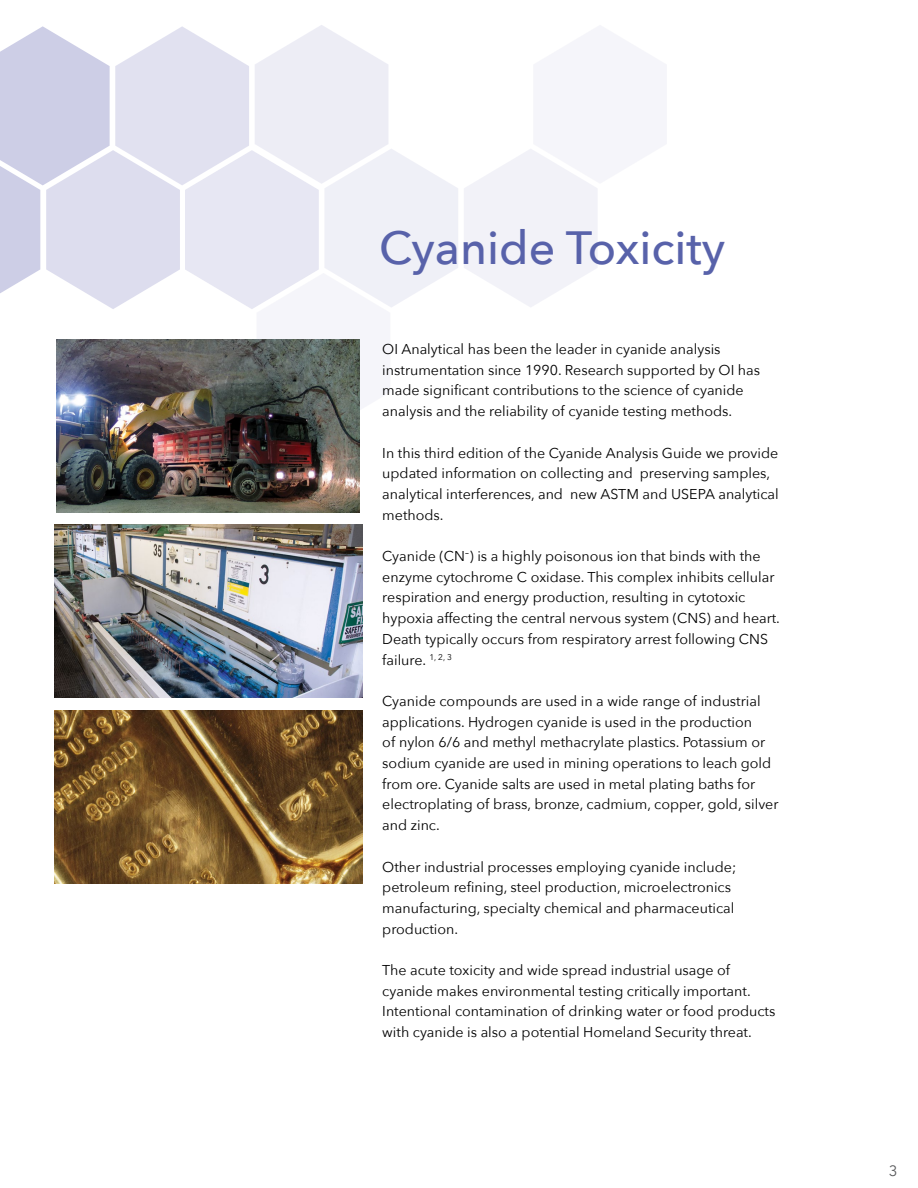
<style>
.page{position:relative;width:918px;height:1188px;background:#fff}
.page>*{position:absolute;margin:0;border:0;box-sizing:border-box;transform-origin:0 0}
.Seitenueberschrift_X{font:500 46.5px "Avenir Next";color:#5862aa}
.t1{font:15px "Avenir Next";color:#58595b}
.t2{font:14.25px/20.7px "Avenir Next";color:#000}
</style>
<div class="page">
<svg style="left:464px;top:149px;width:133px;height:158px"></svg>
<svg style="left:0;top:25px;width:458px;height:407px"></svg>
<img style="left:56px;top:340px;width:303px;height:173px">
<img style="left:54px;top:525px;width:309px;height:172px">
<img style="left:54px;top:711px;width:309px;height:173px">
<p class="Seitenueberschrift_X" style="left:379px;top:208px;width:347px">Cyanide Toxicity</p>
<p class="t2" style="left:382px;top:338px;width:379px">OI Analytical has been the leader in cyanide analysis instrumentation since 1990. Research supported by OI has made significant contributions to the science of cyanide analysis and the reliability of cyanide testing methods.</p>
<p class="t2" style="left:382px;top:442px;width:398px">In this third edition of the Cyanide Analysis Guide we provide updated information on collecting and preserving samples, analytical interferences, and new ASTM and USEPA analytical methods.</p>
<p class="t2" style="left:382px;top:545px;width:399px">Cyanide (CN-) is a highly poisonous ion that binds with the enzyme cytochrome C oxidase. This complex inhibits cellular respiration and energy production, resulting in cytotoxic hypoxia affecting the central nervous system (CNS) and heart.<br>Death typically occurs from respiratory arrest following CNS failure. <sup>1,</sup> <sup>2,</sup> <sup>3</sup></p>
<p class="t2" style="left:382px;top:690px;width:398px">Cyanide compounds are used in a wide range of industrial applications. Hydrogen cyanide is used in the production<br>of nylon 6/6 and methyl methacrylate plastics. Potassium or sodium cyanide are used in mining operations to leach gold from ore. Cyanide salts are used in metal plating baths for electroplating of brass, bronze, cadmium, copper, gold, silver and zinc.</p>
<p class="t2" style="left:382px;top:856px;width:355px">Other industrial processes employing cyanide include; petroleum refining, steel production, microelectronics manufacturing, specialty chemical and pharmaceutical production.</p>
<p class="t2" style="left:382px;top:959px;width:395px">The acute toxicity and wide spread industrial usage of cyanide makes environmental testing critically important.<br>Intentional contamination of drinking water or food products with cyanide is also a potential Homeland Security threat.</p>
<p class="t1" style="left:889px;top:1158px;width:10px">3</p>
</div>
